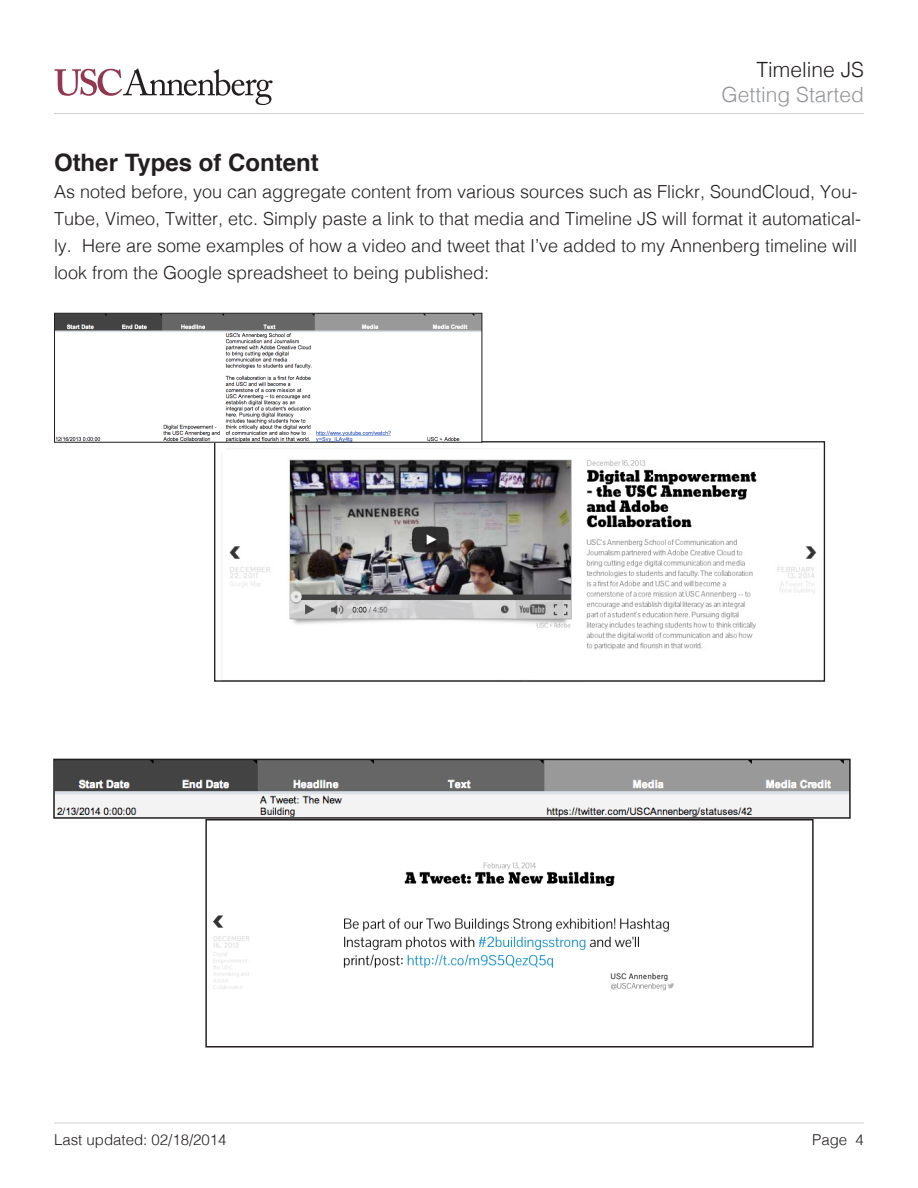
<style>
.page{position:relative;width:918px;height:1188px;background:#fff}
.page>*{position:absolute;margin:0;border:0;box-sizing:border-box;transform-origin:0 0}
.t1{font:700 24px "Helvetica";color:#231f20}
.t2{font:300 21px "Helvetica";color:#939598}
.t3{font:300 21px "Helvetica";color:#231f20}
.t4{font:300 18px/27px "Helvetica";color:#231f20}
.t5{font:300 15px "Helvetica";color:#231f20}
</style>
<div class="page">
<svg style="left:54px;top:68px;width:219px;height:37px"></svg>
<hr style="left:54px;top:113px;width:810px;height:1px;background:#d1d2d4">
<hr style="left:54px;top:1123px;width:810px;height:1px;background:#d1d2d4">
<img style="left:221px;top:448px;width:596px;height:232px">
<img style="left:56px;top:315px;width:424px;height:126px">
<div style="left:54px;top:313px;width:428px;height:130px;border:1px solid #231f20"></div>
<img style="left:213px;top:862px;width:461px;height:129px">
<div style="left:205px;top:819px;width:609px;height:229px;border:2px solid #231f20"></div>
<img style="left:56px;top:762px;width:792px;height:54px">
<div style="left:53px;top:759px;width:798px;height:60px;border:2px solid #231f20"></div>
<p class="t3" style="left:757px;top:51px;width:109px">Timeline JS</p>
<p class="t2" style="left:722px;top:76px;width:144px">Getting Started</p>
<p class="t1" style="left:54px;top:143px;width:266px">Other Types of Content</p>
<p class="t4" style="left:54px;top:177px;width:809px">As noted before, you can aggregate content from various sources such as Flickr, SoundCloud, You-Tube, Vimeo, Twitter, etc. Simply paste a link to that media and Timeline JS will format it automatical&shy;ly. Here are some examples of how a video and tweet that I’ve added to my Annenberg timeline will look from the Google spreadsheet to being published:</p>
<p class="t5" style="left:54px;top:1127px;width:174px">Last updated: 02/18/2014</p>
<p class="t5" style="left:812px;top:1127px;width:53px">Page 4</p>
</div>
